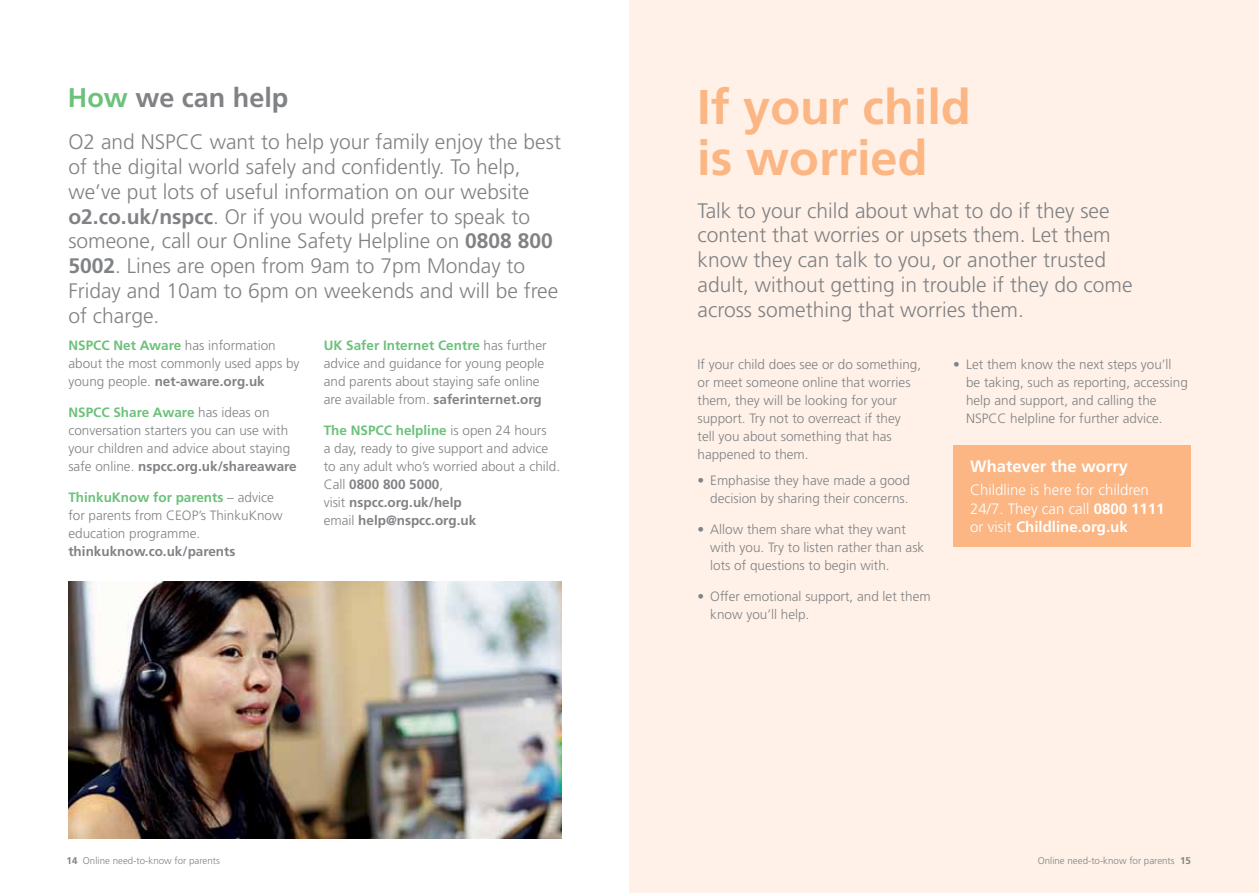
<style>
.page{position:relative;width:1259px;height:893px;background:#fff}
.page>*{position:absolute;margin:0;border:0;box-sizing:border-box;transform-origin:0 0}
.t1{font:700 48.75px/50.2px "Frutiger";color:#fbb684}
.t2{font:700 27px "Frutiger";color:#808285}
.t3{font:300 21px/24.8px "Frutiger";color:#808285}
.t4{font:700 16.5px "Frutiger";color:#fff}
.t5{font:300 15px/18.8px "Frutiger";color:#fff}
.t6{font:300 13.5px/18px "Frutiger";color:#808285}
.t7{font:700 13.5px "Frutiger";color:#808285}
.t8{font:300 9.75px "Frutiger";color:#808285}
.s1{color:#6cc17b}
.s2{font-weight:700}
.s3{font-weight:700;color:#6cc17b}
</style>
<div class="page">
<div style="left:629px;top:0;width:630px;height:893px;background:#fff1e7"></div>
<div style="left:953px;top:445px;width:238px;height:101px;background:#fbb684"></div>
<img style="left:68px;top:581px;width:494px;height:258px">
<h2 class="t2" style="left:68px;top:82px;width:222px"><span class="s1">How</span> we can help</h2>
<p class="t3" style="left:68px;top:130px;width:494px">O2 and NSPCC want to help your family enjoy the best of the digital world safely and confidently. To help, we’ve put lots of useful information on our website <span class="s2">o2.co.uk/nspcc</span>. Or if you would prefer to speak to someone, call our Online Safety Helpline on <span class="s2">0808 800<br>5002</span>. Lines are open from 9am to 7pm Monday to Friday and 10am to 6pm on weekends and will be free of charge.</p>
<p class="t6" style="left:68px;top:336px;width:233px"><span class="s3">NSPCC Net Aware</span> has information about the most commonly used apps by young people. <span class="s2">net-aware.org.uk</span></p>
<p class="t6" style="left:68px;top:403px;width:230px"><span class="s3">NSPCC Share Aware</span> has ideas on conversation starters you can use with your children and advice about staying safe online. <span class="s2">nspcc.org.uk/shareaware</span></p>
<p class="t6" style="left:68px;top:488px;width:216px"><span class="s3">ThinkuKnow for parents</span> – advice for parents from CEOP’s ThinkuKnow education programme.</p>
<p class="t7" style="left:68px;top:543px;width:169px">thinkuknow.co.uk/parents</p>
<p class="t6" style="left:324px;top:336px;width:224px"><span class="s3">UK Safer Internet Centre</span> has further advice and guidance for young people and parents about staying safe online are available from. <span class="s2">saferinternet.org</span></p>
<p class="t6" style="left:324px;top:421px;width:238px"><span class="s3">The NSPCC helpline</span> is open 24 hours<br>a day, ready to give support and advice to any adult who’s worried about a child.<br>Call <span class="s2">0800 800 5000</span>,<br>visit <span class="s2">nspcc.org.uk/help<br></span>email <span class="s2">help@nspcc.org.uk</span></p>
<h1 class="t1" style="left:697px;top:82px;width:275px">If your child is worried</h1>
<h3 class="t3" style="left:697px;top:198px;width:436px">Talk to your child about what to do if they see content that worries or upsets them. Let them know they can talk to you, or another trusted adult, without getting in trouble if they do come across something that worries them.</h3>
<p class="t6" style="left:697px;top:355px;width:225px">If your child does see or do something, or meet someone online that worries them, they will be looking for your support. Try not to overreact if they tell you about something that has happened to them.</p>
<p class="t6" style="left:697px;top:471px;width:214px;text-align:right">• Emphasise they have made a good decision by sharing their concerns.</p>
<p class="t6" style="left:710px;top:520px;width:216px;text-indent:-13px">• Allow them share what they want with you. Try to listen rather than ask lots of questions to begin with.</p>
<p class="t6" style="left:710px;top:587px;width:222px;text-indent:-13px">• Offer emotional support, and let them know you’ll help.</p>
<p class="t6" style="left:966px;top:355px;width:223px;text-indent:-13px">• Let them know the next steps you’ll be taking, such as reporting, accessing help and support, and calling the NSPCC helpline for further advice.</p>
<p class="t4" style="left:970px;top:456px;width:159px">Whatever the worry</p>
<p class="t5" style="left:970px;top:480px;width:196px">Childline is here for children<br>24/7. They can call <span class="s2">0800 1111 </span>or visit <span class="s2">Childline.org.uk</span></p>
<p class="t8" style="left:67px;top:856px;width:155px"><span class="s2">14</span> Online need-to-know for parents</p>
<p class="t8" style="left:1037px;top:856px;width:155px">Online need-to-know for parents <span class="s2">15</span></p>
</div>
